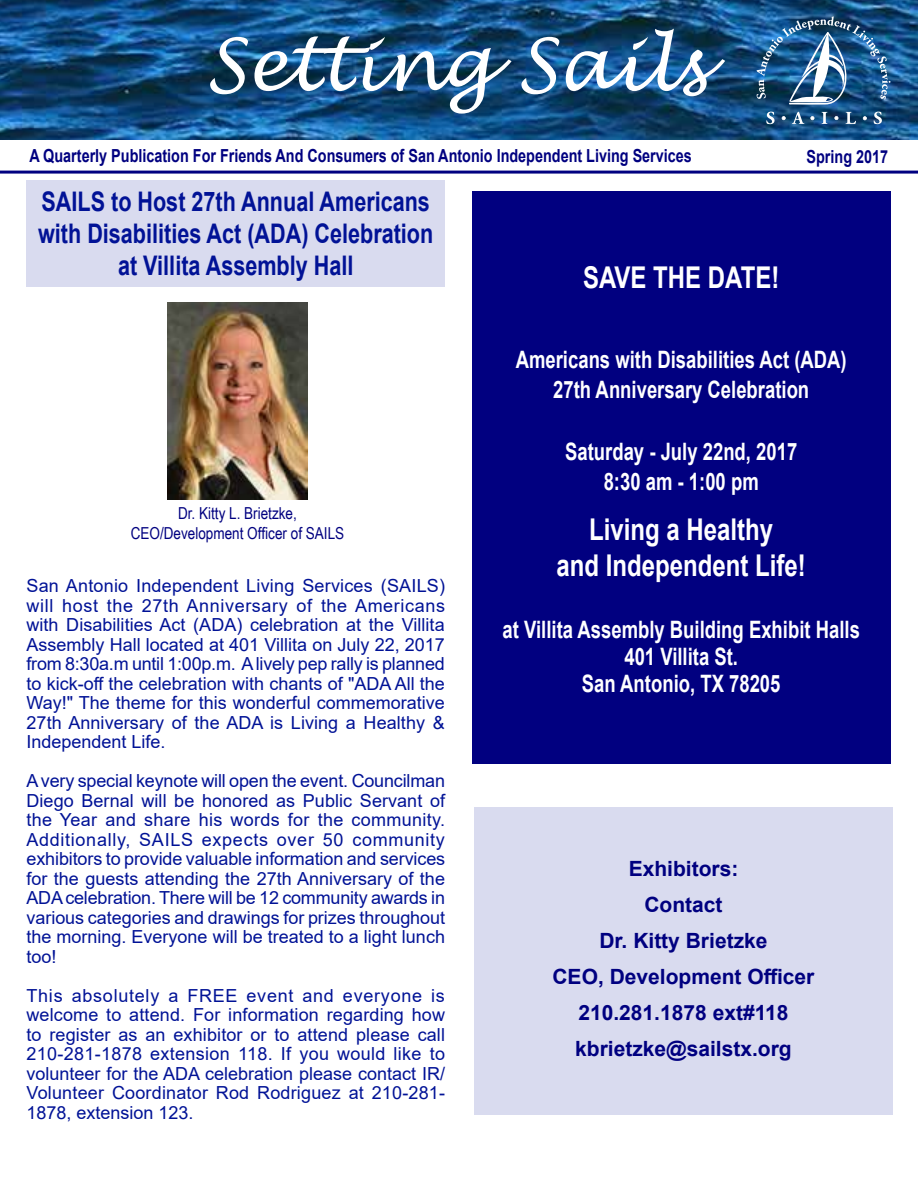
<style>
.page{position:relative;width:918px;height:1188px;background:#fff}
.page>*{position:absolute;margin:0;border:0;box-sizing:border-box;transform-origin:0 0}
.t1{font:italic 72px "Lucida Handwriting";color:#fff}
.t2{font:700 30px/36px "Arial";color:#fff;text-align:center;scale:.8 1}
.t3{font:700 27px/32.4px "Arial";color:#011296;text-align:center;scale:.8 1}
.t4{font:700 24px/30px "Arial";color:#fff;text-align:center;scale:.77 1}
.t5{font:700 21px/36px "Arial";color:#000080;text-align:center}
.t6{font:18px/19.5px "Arial";color:#011296;text-align:justify}
.t7{font:700 18px "Arial";color:#000080;scale:.8 1}
.t8{font:16.5px/19.8px "Arial Narrow";color:#000080;text-align:center}
</style>
<div class="page">
<img style="left:0;top:0;width:918px;height:140px">
<hr style="left:0;top:171px;width:918px;height:3px;background:#000080">
<div style="left:27px;top:180px;width:418px;height:107px;background:#d9dbef"></div>
<img style="left:757px;top:16px;width:134px;height:89px">
<svg style="left:766px;top:112px;width:9px;height:12px"></svg>
<svg style="left:792px;top:112px;width:12px;height:12px"></svg>
<svg style="left:822px;top:112px;width:5px;height:12px"></svg>
<svg style="left:846px;top:112px;width:10px;height:12px"></svg>
<svg style="left:874px;top:112px;width:8px;height:12px"></svg>
<svg style="left:782px;top:116px;width:4px;height:4px"></svg>
<svg style="left:810px;top:116px;width:4px;height:4px"></svg>
<svg style="left:834px;top:116px;width:4px;height:4px"></svg>
<svg style="left:863px;top:116px;width:4px;height:4px"></svg>
<img style="left:167px;top:303px;width:141px;height:196px">
<div style="left:472px;top:191px;width:419px;height:573px;background:#010080"></div>
<div style="left:474px;top:808px;width:419px;height:307px;background:#d9dbef"></div>
<h1 class="t1" style="left:205px;top:21px;width:502px">Setting Sails</h1>
<p class="t7" style="left:29px;top:143px;width:830px">A Quarterly Publication For Friends And Consumers of San Antonio Independent Living Services</p>
<h3 class="t3" style="left:38px;top:185px;width:496px">SAILS to Host 27th Annual Americans with Disabilities Act (ADA) Celebration at Villita Assembly Hall</h3>
<h2 class="t2" style="left:583px;top:259px;width:247px">SAVE THE DATE!</h2>
<p class="t7" style="left:807px;top:144px;width:104px">Spring 2017</p>
<p class="t8" style="left:131px;top:503px;width:215px">Dr. Kitty L. Brietzke,<br>CEO/Development Officer of SAILS</p>
<p class="t6" style="left:27px;top:576px;width:420px">San Antonio Independent Living Services (SAILS) will host the 27th Anniversary of the Americans with Disabilities Act (ADA) celebration at the Villita Assembly Hall located at 401 Villita on July 22, 2017 from 8:30a.m until 1:00p.m. A lively pep rally is planned to kick-off the celebration with chants of "ADA All the Way!" The theme for this wonderful commemorative 27th Anniversary of the ADA is Living a Healthy &amp; Independent Life.</p>
<p class="t6" style="left:27px;top:771px;width:420px">A very special keynote will open the event. Councilman Diego Bernal will be honored as Public Servant of the Year and share his words for the community.<br>Additionally, SAILS expects over 50 community exhibitors to provide valuable information and services for the guests attending the 27th Anniversary of the ADA celebration. There will be 12 community awards in various categories and drawings for prizes throughout the morning. Everyone will be treated to a light lunch too!</p>
<p class="t6" style="left:27px;top:986px;width:420px">This absolutely a FREE event and everyone is welcome to attend. For information regarding how to register as an exhibitor or to attend please call 210-281-1878 extension 118. If you would like to volunteer for the ADA celebration please contact IR/ Volunteer Coordinator Rod Rodriguez at 210-281- 1878, extension 123.</p>
<h3 class="t4" style="left:516px;top:345px;width:431px">Americans with Disabilities Act (ADA)<br>27th Anniversary Celebration</h3>
<h3 class="t4" style="left:565px;top:436px;width:303px">Saturday - July 22nd, 2017<br>8:30 am - 1:00 pm</h3>
<h2 class="t2" style="left:557px;top:512px;width:313px">Living a Healthy<br>and Independent Life!</h2>
<h3 class="t4" style="left:503px;top:616px;width:466px;line-height:27px">at Villita Assembly Building Exhibit Halls<br>401 Villita St.<br>San Antonio, TX 78205</h3>
<p class="t5" style="left:553px;top:851px;width:263px">Exhibitors:<br>Contact<br>Dr. Kitty Brietzke<br>CEO, Development Officer<br>210.281.1878 ext#118 kbrietzke@sailstx.org</p>
</div>
